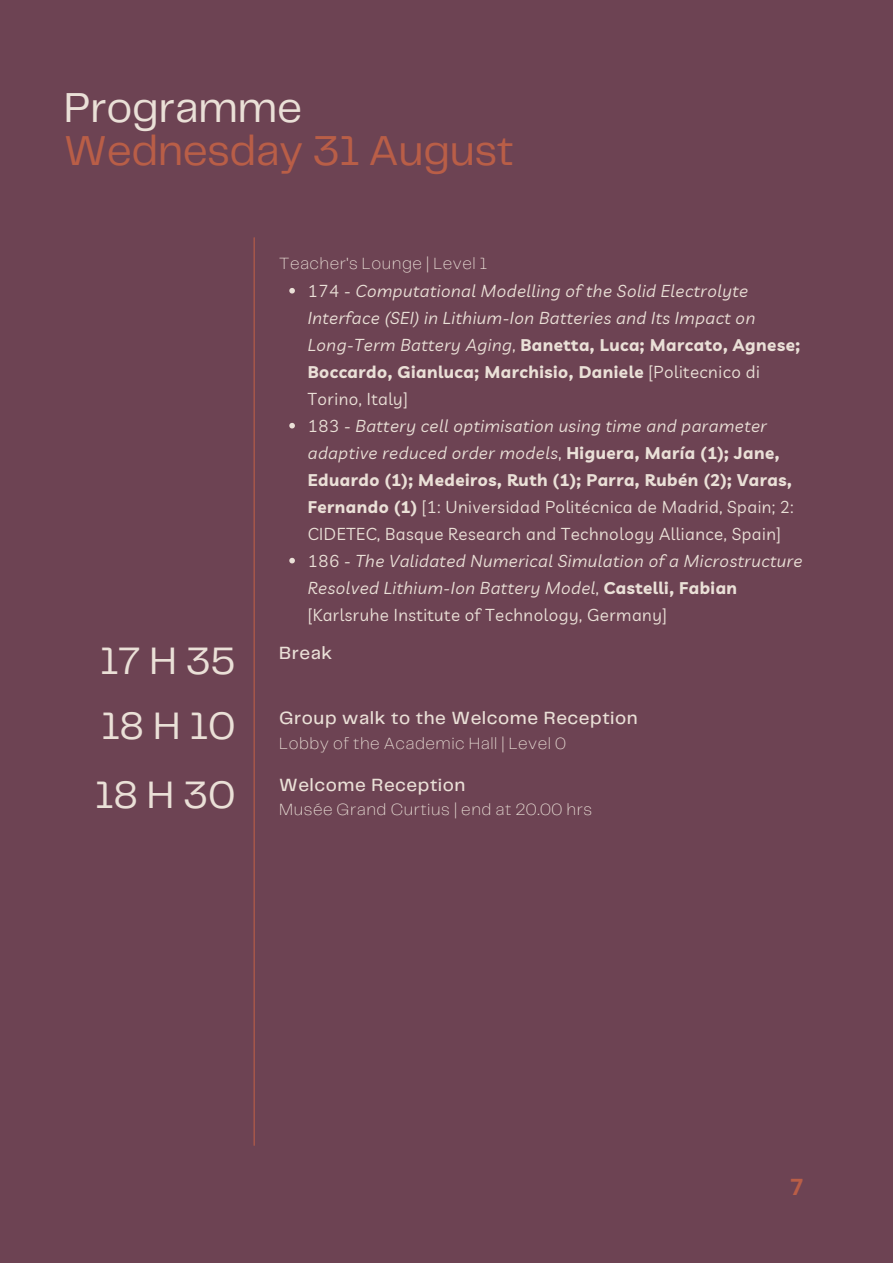
<style>
.page{position:relative;width:893px;height:1264px;background:#fff}
.page>*{position:absolute;margin:0;border:0;box-sizing:border-box;transform-origin:0 0}
.t1{font:43.5px "Telegraf";letter-spacing:-.01em;color:#b95e47}
.t2{font:43.5px "Telegraf";letter-spacing:-.01em;color:#eae0d7}
.t3{font:39.75px "Telegraf";color:#eae0d7}
.t4{font:700 22.5px "Open Sans";color:#b95e47}
.t5{font:500 18.3px "Telegraf";letter-spacing:.03em;color:#eae0d7}
.t6{font:italic 16.8px/27px "Livvic";letter-spacing:.03em;color:#eae0d7}
.t7{font:200 16.8px "Telegraf";letter-spacing:.03em;color:#eae0d7}
.s1{font-style:normal}
.s2{font-weight:700;font-style:normal}
.s3{font-weight:400;font-size:39.75px}
</style>
<div class="page">
<div style="left:0;top:0;width:892px;height:1262px;background:#6d4353"></div>
<hr style="left:253px;top:238px;width:2px;height:907px;background:#b95e47">
<svg style="left:289px;top:288px;width:6px;height:5px"></svg>
<svg style="left:289px;top:423px;width:6px;height:5px"></svg>
<svg style="left:289px;top:558px;width:6px;height:5px"></svg>
<h1 class="t2" style="left:64px;top:89px;width:240px">Programme</h1>
<h1 class="t1" style="left:64px;top:132px;width:451px">Wednesday 31 August</h1>
<p class="t7" style="left:279px;top:256px;width:209px">Teacher's Lounge | Level 1</p>
<p class="t6" style="left:308px;top:277px;width:496px"><span class="s1">174 -</span> Computational Modelling of the Solid Electrolyte Interface (SEI) in Lithium-Ion Batteries and Its Impact on Long-Term Battery Aging<span class="s1">,</span> <span class="s2">Banetta, Luca; Marcato, Agnese; Boccardo, Gianluca; Marchisio, Daniele</span> <span class="s1">[Politecnico di Torino, Italy]<br>183 -</span> Battery cell optimisation using time and parameter adaptive reduced order models<span class="s1">,</span> <span class="s2">Higuera, María (1); Jane, Eduardo (1); Medeiros, Ruth (1); Parra, Rubén (2); Varas, Fernando (1)</span> <span class="s1">[1: Universidad Politécnica de Madrid, Spain; 2:<br>CIDETEC, Basque Research and Technology Alliance, Spain] 186 -</span> The Validated Numerical Simulation of a Microstructure Resolved Lithium-Ion Battery Model<span class="s1">,</span> <span class="s2">Castelli, Fabian </span><span class="s1">[Karlsruhe Institute of Technology, Germany]</span></p>
<h2 class="t3" style="left:100px;top:644px;width:234px">17 H 35 <sup>Break</sup></h2>
<p class="t5" style="left:101px;top:710px;width:538px"><span class="s3">18 H 10</span> Group walk to the Welcome Reception</p>
<p class="t7" style="left:279px;top:735px;width:288px">Lobby of the Academic Hall | Level 0</p>
<p class="t5" style="left:279px;top:777px;width:188px">Welcome Reception</p>
<h2 class="t3" style="left:95px;top:777px;width:142px">18 H 30</h2>
<p class="t7" style="left:279px;top:802px;width:314px">Musée Grand Curtius | end at 20.00 hrs</p>
<h3 class="t4" style="left:790px;top:1170px;width:14px">7</h3>
</div>
